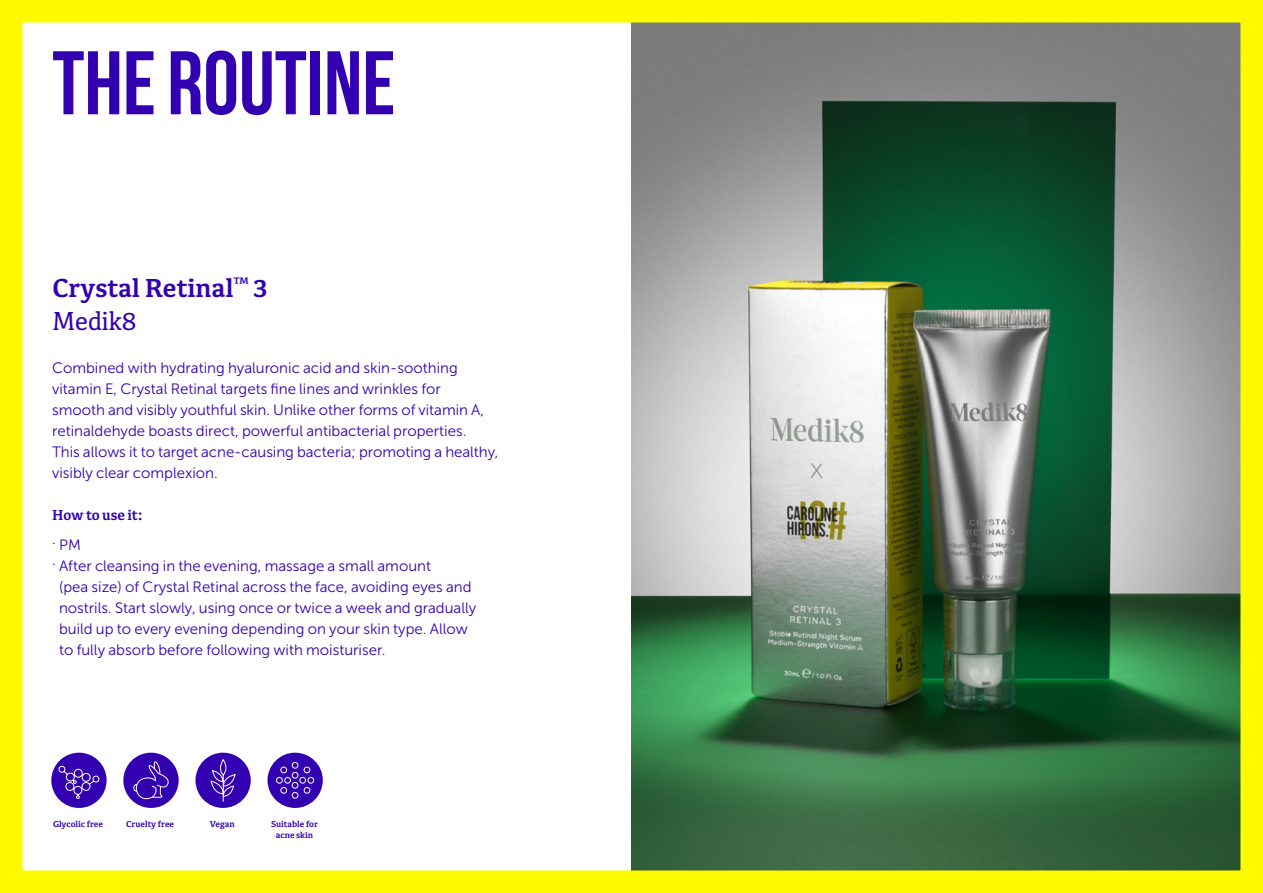
<style>
.page{position:relative;width:1263px;height:893px;background:#fff}
.page>*{position:absolute;margin:0;border:0;box-sizing:border-box;transform-origin:0 0}
.t1{font:700 90px "Bebas Neue";color:#3300b1}
.t2{font:700 27px/33px "Kefa III";color:#3300b1}
.t3{font:15px/21px "Museo Sans 300";color:#3300b1}
.t4{font:700 15px "Kefa III";letter-spacing:-.01em;color:#3300b1}
.t5{font:700 9px/11.2px "Kefa III";color:#3300b1;text-align:center}
.s1{font-weight:400}
</style>
<div class="page">
<img style="left:631px;top:23px;width:609px;height:847px">
<div style="left:123px;top:753px;width:56px;height:55px;background:#3300b1;border-radius:50%"></div>
<svg style="left:133px;top:761px;width:36px;height:38px"></svg>
<div style="left:51px;top:753px;width:56px;height:55px;background:#3300b1;border-radius:50%"></div>
<svg style="left:59px;top:766px;width:40px;height:33px"></svg>
<div style="left:195px;top:753px;width:56px;height:55px;background:#3300b1;border-radius:50%"></div>
<svg style="left:211px;top:759px;width:24px;height:43px"></svg>
<div style="left:267px;top:753px;width:56px;height:55px;background:#3300b1;border-radius:50%"></div>
<svg style="left:276px;top:762px;width:38px;height:36px"></svg>
<div style="left:0;top:0;width:1263px;height:893px;border:22px solid #fffa00"></div>
<h1 class="t1" style="left:52px;top:34px;width:345px">THE ROUTINE</h1>
<h2 class="t2" style="left:52px;top:271px;width:216px">Crystal Retinal<sup>™</sup> 3<br><span class="s1">Medik8</span></h2>
<p class="t3" style="left:52px;top:357px;width:448px">Combined with hydrating hyaluronic acid and skin-soothing vitamin E, Crystal Retinal targets fine lines and wrinkles for<br>smooth and visibly youthful skin. Unlike other forms of vitamin A, retinaldehyde boasts direct, powerful antibacterial properties.<br>This allows it to target acne-causing bacteria; promoting a healthy, visibly clear complexion.</p>
<p class="t4" style="left:52px;top:504px;width:93px">How to use it:</p>
<p class="t3" style="left:52px;top:534px;width:30px">. PM</p>
<p class="t3" style="left:52px;top:555px;width:380px">. After cleansing in the evening, massage a small amount</p>
<p class="t3" style="left:59px;top:576px;width:414px">(pea size) of Crystal Retinal across the face, avoiding eyes and</p>
<p class="t3" style="left:59px;top:597px;width:419px">nostrils. Start slowly, using once or twice a week and gradually</p>
<p class="t3" style="left:59px;top:618px;width:410px">build up to every evening depending on your skin type. Allow</p>
<p class="t3" style="left:59px;top:639px;width:328px">to fully absorb before following with moisturiser.</p>
<p class="t5" style="left:53px;top:818px;width:52px">Glycolic free</p>
<p class="t5" style="left:126px;top:818px;width:50px">Cruelty free</p>
<p class="t5" style="left:210px;top:818px;width:26px">Vegan</p>
<p class="t5" style="left:271px;top:818px;width:49px">Suitable for acne skin</p>
</div>
